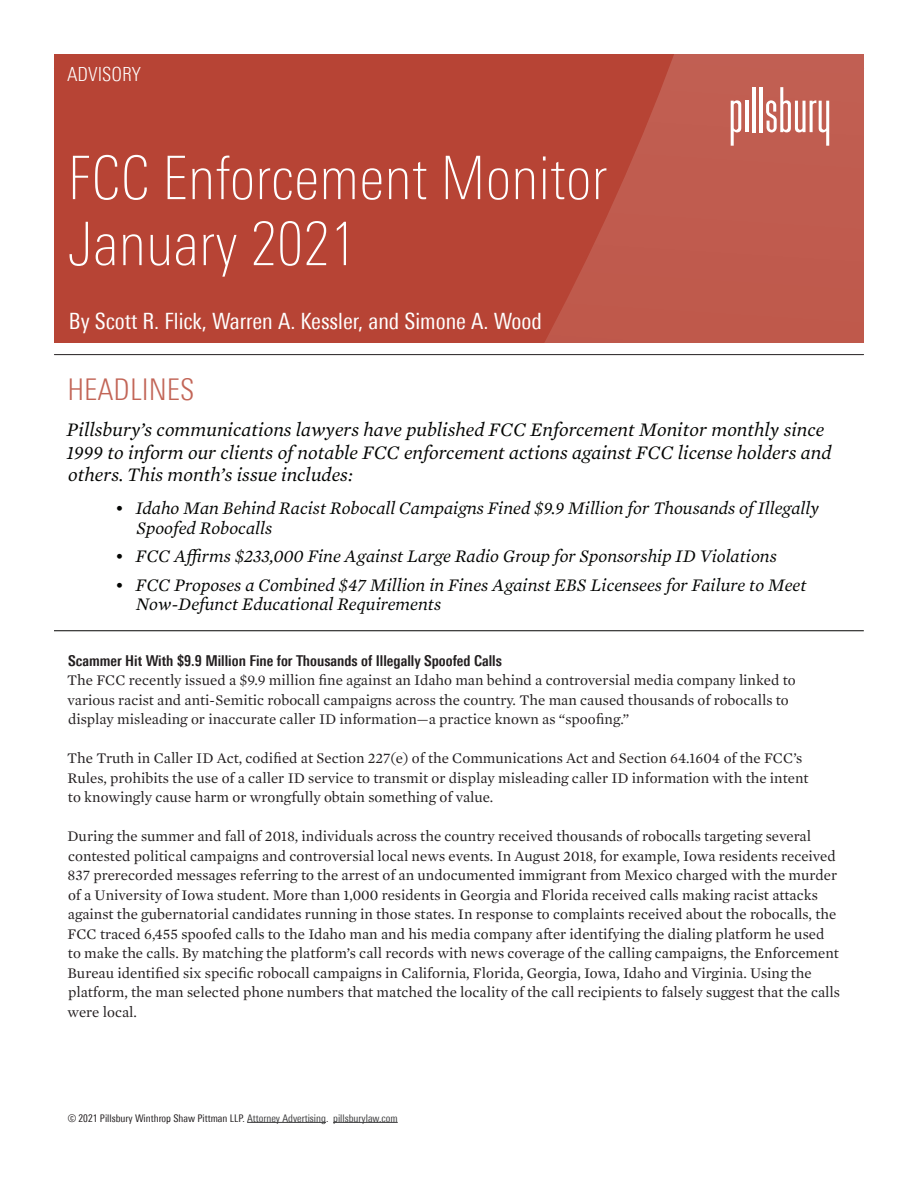
<style>
.page{position:relative;width:918px;height:1188px;background:#fff}
.page>*{position:absolute;margin:0;border:0;box-sizing:border-box;transform-origin:0 0}
.t1{font:100 condensed 60px/66px "Univers Next Pro";color:#fff}
.t2{font:300 condensed 30px "Univers Next Pro";color:#c26557}
.t3{font:condensed 22.5px "Univers Next Pro";color:#fff}
.t4{font:italic 19.5px/22.5px "Mercury Text G1";color:#040503}
.t5{font:300 condensed 19.5px "Univers Next Pro";color:#fff}
.t6{font:italic 18px/19.5px "Mercury Text G1";color:#040503}
.t7{font:15px/19.5px "Mercury Text G1";color:#231f20}
.t8{font:700 condensed 15px "Univers Next Pro";color:#231f20}
.t9{font:condensed 10.5px "Univers Next Pro";color:#231f20}
.s1{color:#3e3e3f}
</style>
<div class="page">
<hr style="left:54px;top:630px;width:810px;height:1px;background:#040503">
<hr style="left:247px;top:1122px;width:79px;height:1px;background:#3e3e3f">
<hr style="left:333px;top:1122px;width:65px;height:1px;background:#3e3e3f">
<svg style="left:54px;top:54px;width:810px;height:288px;background:#b94b3c"></svg>
<hr style="left:759px;top:87px;width:4px;height:45px;background:#fff">
<hr style="left:752px;top:87px;width:3px;height:45px;background:#fff">
<hr style="left:745px;top:101px;width:3px;height:31px;background:#fff">
<svg style="left:731px;top:100px;width:10px;height:46px"></svg>
<svg style="left:766px;top:87px;width:63px;height:59px"></svg>
<hr style="left:54px;top:354px;width:810px;height:1px;background:#231f20">
<h3 class="t5" style="left:67px;top:63px;width:75px">ADVISORY</h3>
<h1 class="t1" style="left:68px;top:145px;width:542px">FCC Enforcement Monitor<br>January 2021</h1>
<h3 class="t3" style="left:69px;top:308px;width:475px">By Scott R. Flick, Warren A. Kessler, and Simone A. Wood</h3>
<h2 class="t2" style="left:67px;top:372px;width:129px">HEADLINES</h2>
<h3 class="t4" style="left:67px;top:417px;width:766px">Pillsbury’s communications lawyers have published FCC Enforcement Monitor monthly since<br>1999 to inform our clients of notable FCC enforcement actions against FCC license holders and others. This month’s issue includes:</h3>
<p class="t6" style="left:137px;top:497px;width:684px;text-indent:-22px">• Idaho Man Behind Racist Robocall Campaigns Fined $9.9 Million for Thousands of Illegally<br>Spoofed Robocalls</p>
<p class="t6" style="left:115px;top:545px;width:663px">• FCC Affirms $233,000 Fine Against Large Radio Group for Sponsorship ID Violations</p>
<p class="t6" style="left:136px;top:574px;width:672px;text-indent:-21px">• FCC Proposes a Combined $47 Million in Fines Against EBS Licensees for Failure to Meet<br>Now-Defunct Educational Requirements</p>
<p class="t8" style="left:68px;top:652px;width:435px">Scammer Hit With $9.9 Million Fine for Thousands of Illegally Spoofed Calls</p>
<p class="t7" style="left:67px;top:670px;width:730px">The FCC recently issued a $9.9 million fine against an Idaho man behind a controversial media company linked to various racist and anti-Semitic robocall campaigns across the country. The man caused thousands of robocalls to display misleading or inaccurate caller ID information—a practice known as “spoofing.”</p>
<p class="t7" style="left:67px;top:748px;width:743px">The Truth in Caller ID Act, codified at Section 227(e) of the Communications Act and Section 64.1604 of the FCC’s<br>Rules, prohibits the use of a caller ID service to transmit or display misleading caller ID information with the intent to knowingly cause harm or wrongfully obtain something of value.</p>
<p class="t7" style="left:67px;top:826px;width:774px">During the summer and fall of 2018, individuals across the country received thousands of robocalls targeting several contested political campaigns and controversial local news events. In August 2018, for example, Iowa residents received 837 prerecorded messages referring to the arrest of an undocumented immigrant from Mexico charged with the murder of a University of Iowa student. More than 1,000 residents in Georgia and Florida received calls making racist attacks against the gubernatorial candidates running in those states. In response to complaints received about the robocalls, the FCC traced 6,455 spoofed calls to the Idaho man and his media company after identifying the dialing platform he used to make the calls. By matching the platform’s call records with news coverage of the calling campaigns, the Enforcement Bureau identified six specific robocall campaigns in California, Florida, Georgia, Iowa, Idaho and Virginia. Using the platform, the man selected phone numbers that matched the locality of the call recipients to falsely suggest that the calls were local.</p>
<p class="t9" style="left:68px;top:1112px;width:331px">© 2021 Pillsbury Winthrop Shaw Pittman LLP. <span class="s1">Attorney Advertising</span>. <span class="s1">pillsburylaw.com</span></p>
</div>
